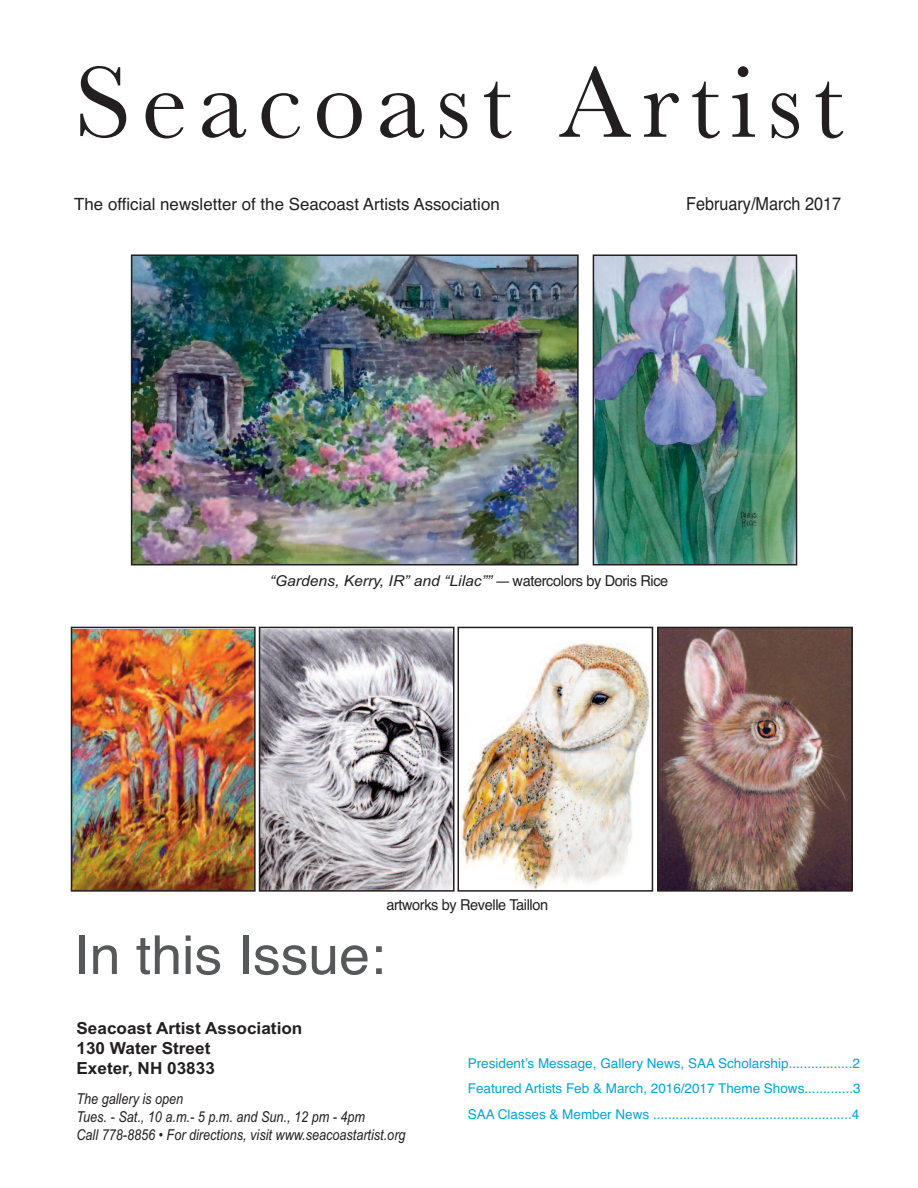
<style>
.page{position:relative;width:918px;height:1188px;background:#fff}
.page>*{position:absolute;margin:0;border:0;box-sizing:border-box;transform-origin:0 0}
.t1{font:105px "Baskerville";letter-spacing:.1em;color:#231f20}
.t2{font:53.7px "Helvetica";color:#57585a}
.t3{font:18px "Helvetica";color:#231f20;scale:.9 1}
.t4{font:16.8px "Helvetica";color:#231f20}
.t5{font:700 16.65px/20px "Arial";color:#231f20}
.t6{font:italic 15px/18px "Arial";color:#231f20;scale:.84 1}
.t7{font:italic 15px "Arial";color:#231f20;scale:1.04 1}
.t8{font:15px "Helvetica";letter-spacing:-.025em;color:#231f20}
.t9{font:13.5px/25.5px "Helvetica";color:#00a7d6;text-align:justify}
.s1{font-family:"Helvetica";font-style:normal}
</style>
<div class="page">
<img style="left:134px;top:257px;width:442px;height:305px">
<div style="left:131px;top:254px;width:448px;height:311px;border:2px solid #231f20"></div>
<img style="left:596px;top:257px;width:198px;height:305px">
<div style="left:593px;top:254px;width:204px;height:311px;border:2px solid #231f20"></div>
<img style="left:660px;top:630px;width:190px;height:259px">
<div style="left:657px;top:627px;width:196px;height:265px;border:2px solid #231f20"></div>
<img style="left:461px;top:643px;width:189px;height:246px">
<div style="left:458px;top:627px;width:195px;height:265px;border:2px solid #231f20"></div>
<img style="left:262px;top:630px;width:190px;height:259px">
<div style="left:259px;top:627px;width:196px;height:265px;border:2px solid #231f20"></div>
<img style="left:74px;top:630px;width:179px;height:259px">
<div style="left:71px;top:627px;width:185px;height:265px;border:2px solid #231f20"></div>
<h1 class="t1" style="left:74px;top:39px;width:771px">Seacoast Artist</h1>
<p class="t4" style="left:74px;top:195px;width:427px">The official newsletter of the Seacoast Artists Association</p>
<h3 class="t3" style="left:686px;top:194px;width:174px">February/March 2017</h3>
<p class="t7" style="left:270px;top:572px;width:385px">“Gardens, Kerry, IR” and “Lilac”” — <span class="s1">watercolors by Doris Rice</span></p>
<p class="t8" style="left:386px;top:896px;width:163px">artworks by Revelle Taillon</p>
<h2 class="t2" style="left:74px;top:924px;width:313px">In this Issue:</h2>
<p class="t5" style="left:76px;top:1019px;width:227px">Seacoast Artist Association<br>130 Water Street<br>Exeter, NH 03833</p>
<p class="t6" style="left:76px;top:1090px;width:393px">The gallery is open<br>Tues. - Sat., 10 a.m.- 5 p.m. and Sun., 12 pm - 4pm<br>Call 778-8856 • For directions, visit www.seacoastartist.org</p>
<p class="t9" style="left:468px;top:1050px;width:394px">President’s Message, Gallery News, SAA Scholarship.................2<br>Featured Artists Feb &amp; March, 2016/2017 Theme Shows.............3<br>SAA Classes &amp; Member News .....................................................4</p>
</div>
